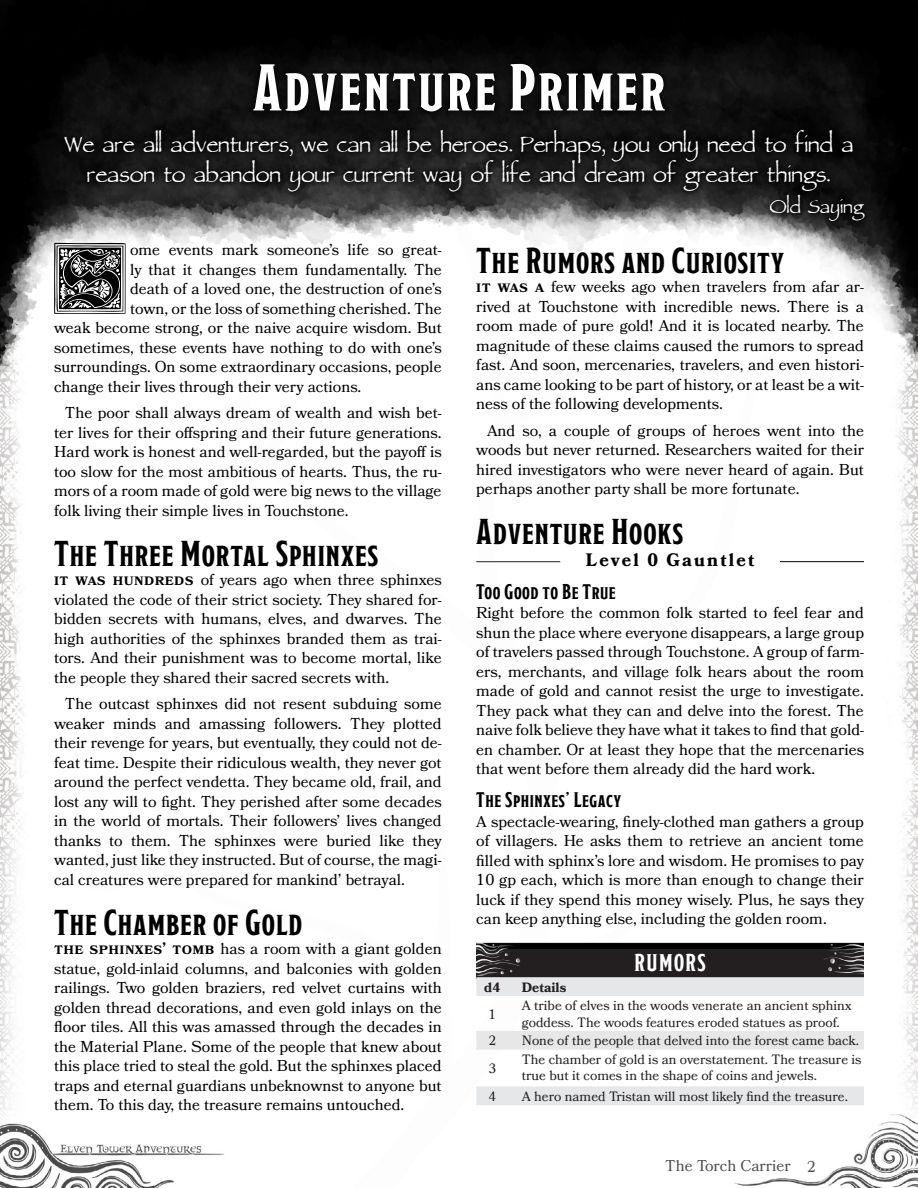
<style>
.page{position:relative;width:918px;height:1188px;background:#fff}
.page>*{position:absolute;margin:0;border:0;box-sizing:border-box;transform-origin:0 0}
.Drops_Caps{font:88.8px "Neugotische Initialen";color:#010101}
.Chapter_Header_-_for{font:700 66px "Modesto Condensed";letter-spacing:.04em;color:#fff}
.Epigraph{font:36px/30px "Parchment MF";color:#fff;text-align:center}
.Heading_1{font:36px "Modesto Condensed";letter-spacing:.025em;color:#010101}
.Epigraph_Author{font:30px "Parchment MF";color:#fff}
.Random_Encounters_Ta{font:700 24px "Modesto Condensed";letter-spacing:.06em;color:#fff}
.Heading_2{font:700 21px "Modesto Condensed";letter-spacing:.025em;color:#010101}
.Encounter_Level{font:700 18px "Bookmania";letter-spacing:.12em;color:#000}
.Small_Caps_-_after_H{font:15.75px/19.5px "Bookmania";color:#010101;text-align:justify}
.Core_Body_-_Indented{font:15.75px/19.5px "Bookmania";color:#010101;text-align:justify}
.Core_Body{font:15.75px/19.5px "Bookmania";color:#010101;text-align:justify}
.Drops_Caps-2{font:15.75px "Bookmania";color:#010101}
.Lines{font:13.5px/16.2px "Bookmania";color:#231f20}
.Lines-2{font:700 13.5px "Bookmania";color:#231f20}
.Numbers{font:13.5px "Bookmania";color:#231f20}
.Numbers-2{font:700 13.5px "Bookmania";color:#231f20}
.s1{font-weight:600;font-size:16.5px}
</style>
<div class="page">
<img style="left:0;top:395px;width:918px;height:793px">
<img style="left:0;top:0;width:918px;height:395px">
<div style="left:58px;top:124px;width:813px;height:103px;background:#010101;opacity:.75"></div>
<div style="left:247px;top:58px;width:424px;height:59px;background:#0a0a0a"></div>
<hr style="left:780px;top:561px;width:84px;height:1px;background:#000">
<hr style="left:476px;top:561px;width:84px;height:1px;background:#231f20">
<div style="left:476px;top:946px;width:388px;height:33px;background:#231f20"></div>
<svg style="left:476px;top:977px;width:388px;height:128px"></svg>
<img style="left:476px;top:943px;width:388px;height:33px">
<p class="Chapter_Header_-_for" style="left:253px;top:55px;width:414px">Adventure Primer</p>
<p class="Epigraph" style="left:64px;top:132px;width:791px">We are all adventurers, we can all be heroes. Perhaps, you only need to find a reason to abandon your current way of life and dream of greater things.</p>
<p class="Epigraph_Author" style="left:770px;top:194px;width:95px">Old Saying</p>
<p class="Drops_Caps" style="left:50px;top:231px;width:82px">S</p>
<p class="Drops_Caps-2" style="left:130px;top:241px;width:313px">ome events mark someone’s life so great-</p>
<p class="Drops_Caps-2" style="left:130px;top:260px;width:313px">ly that it changes them fundamentally. The</p>
<p class="Drops_Caps-2" style="left:130px;top:280px;width:313px">death of a loved one, the destruction of one’s</p>
<p class="Drops_Caps-2" style="left:130px;top:299px;width:313px">town, or the loss of something cherished. The</p>
<p class="Drops_Caps-2" style="left:54px;top:319px;width:389px">weak become strong, or the naive acquire wisdom. But</p>
<p class="Drops_Caps-2" style="left:54px;top:338px;width:389px">sometimes, these events have nothing to do with one’s</p>
<p class="Drops_Caps-2" style="left:54px;top:358px;width:389px">surroundings. On some extraordinary occasions, people</p>
<p class="Drops_Caps-2" style="left:54px;top:377px;width:309px">change their lives through their very actions.</p>
<p class="Core_Body_-_Indented" style="left:54px;top:403px;width:389px;text-indent:11px">The poor shall always dream of wealth and wish bet&shy;ter lives for their offspring and their future generations.<br>Hard work is honest and well-regarded, but the payoff is too slow for the most ambitious of hearts. Thus, the ru&shy;mors of a room made of gold were big news to the village folk living their simple lives in Touchstone.</p>
<p class="Heading_1" style="left:54px;top:535px;width:326px">The Three Mortal Sphinxes</p>
<p class="Small_Caps_-_after_H" style="left:54px;top:570px;width:389px"><span class="s1">It was hundreds</span> of years ago when three sphinxes violated the code of their strict society. They shared for&shy;bidden secrets with humans, elves, and dwarves. The high authorities of the sphinxes branded them as trai&shy;tors. And their punishment was to become mortal, like the people they shared their sacred secrets with.</p>
<p class="Core_Body_-_Indented" style="left:54px;top:694px;width:389px;text-indent:11px">The outcast sphinxes did not resent subduing some weaker minds and amassing followers. They plotted their revenge for years, but eventually, they could not de&shy;feat time. Despite their ridiculous wealth, they never got around the perfect vendetta. They became old, frail, and lost any will to fight. They perished after some decades in the world of mortals. Their followers’ lives changed thanks to them. The sphinxes were buried like they wanted, just like they instructed. But of course, the magi&shy;cal creatures were prepared for mankind’ betrayal.</p>
<p class="Heading_1" style="left:54px;top:904px;width:250px">The Chamber of Gold</p>
<p class="Small_Caps_-_after_H" style="left:54px;top:939px;width:389px"><span class="s1">The sphinxes’ tomb</span> has a room with a giant golden statue, gold-inlaid columns, and balconies with golden railings. Two golden braziers, red velvet curtains with golden thread decorations, and even gold inlays on the floor tiles. All this was amassed through the decades in the Material Plane. Some of the people that knew about this place tried to steal the gold. But the sphinxes placed traps and eternal guardians unbeknownst to anyone but them. To this day, the treasure remains untouched.</p>
<p class="Heading_1" style="left:476px;top:242px;width:310px">The Rumors and Curiosity</p>
<p class="Small_Caps_-_after_H" style="left:476px;top:277px;width:389px"><span class="s1">It was a</span> few weeks ago when travelers from afar ar&shy;rived at Touchstone with incredible news. There is a room made of pure gold! And it is located nearby. The magnitude of these claims caused the rumors to spread fast. And soon, mercenaries, travelers, and even histori&shy;ans came looking to be part of history, or at least be a wit&shy;ness of the following developments.</p>
<p class="Core_Body_-_Indented" style="left:476px;top:420px;width:389px;text-indent:11px">And so, a couple of groups of heroes went into the woods but never returned. Researchers waited for their hired investigators who were never heard of again. But perhaps another party shall be more fortunate.</p>
<p class="Heading_1" style="left:476px;top:514px;width:208px">Adventure Hooks</p>
<p class="Encounter_Level" style="left:586px;top:549px;width:170px">Level 0 Gauntlet</p>
<p class="Heading_2" style="left:476px;top:581px;width:141px">Too Good to Be True</p>
<p class="Core_Body" style="left:476px;top:603px;width:389px">Right before the common folk started to feel fear and shun the place where everyone disappears, a large group of travelers passed through Touchstone. A group of farm&shy;ers, merchants, and village folk hears about the room made of gold and cannot resist the urge to investigate.<br>They pack what they can and delve into the forest. The naive folk believe they have what it takes to find that gold&shy;en chamber. Or at least they hope that the mercenaries that went before them already did the hard work.</p>
<p class="Heading_2" style="left:476px;top:789px;width:147px">The Sphinxes’ Legacy</p>
<p class="Core_Body" style="left:476px;top:812px;width:389px">A spectacle-wearing, finely-clothed man gathers a group of villagers. He asks them to retrieve an ancient tome filled with sphinx’s lore and wisdom. He promises to pay 10 gp each, which is more than enough to change their luck if they spend this money wisely. Plus, he says they can keep anything else, including the golden room.</p>
<p class="Random_Encounters_Ta" style="left:634px;top:950px;width:73px">RUMORS</p>
<p class="Numbers-2" style="left:484px;top:979px;width:17px">d4</p>
<p class="Lines-2" style="left:522px;top:979px;width:46px">Details</p>
<p class="Numbers" style="left:488px;top:1006px;width:9px">1</p>
<p class="Lines" style="left:522px;top:998px;width:331px">A tribe of elves in the woods venerate an ancient sphinx goddess. The woods features eroded statues as proof.</p>
<p class="Numbers" style="left:488px;top:1033px;width:9px">2</p>
<p class="Lines" style="left:522px;top:1033px;width:339px">None of the people that delved into the forest came back.</p>
<p class="Numbers" style="left:488px;top:1061px;width:9px">3</p>
<p class="Lines" style="left:522px;top:1051px;width:341px">The chamber of gold is an overstatement. The treasure is true but it comes in the shape of coins and jewels.</p>
<p class="Numbers" style="left:488px;top:1088px;width:9px">4</p>
<p class="Lines" style="left:522px;top:1088px;width:328px">A hero named Tristan will most likely find the treasure.</p>
<p class="Core_Body_-_Indented" style="left:665px;top:1156px;width:152px">The Torch Carrier 2</p>
</div>
